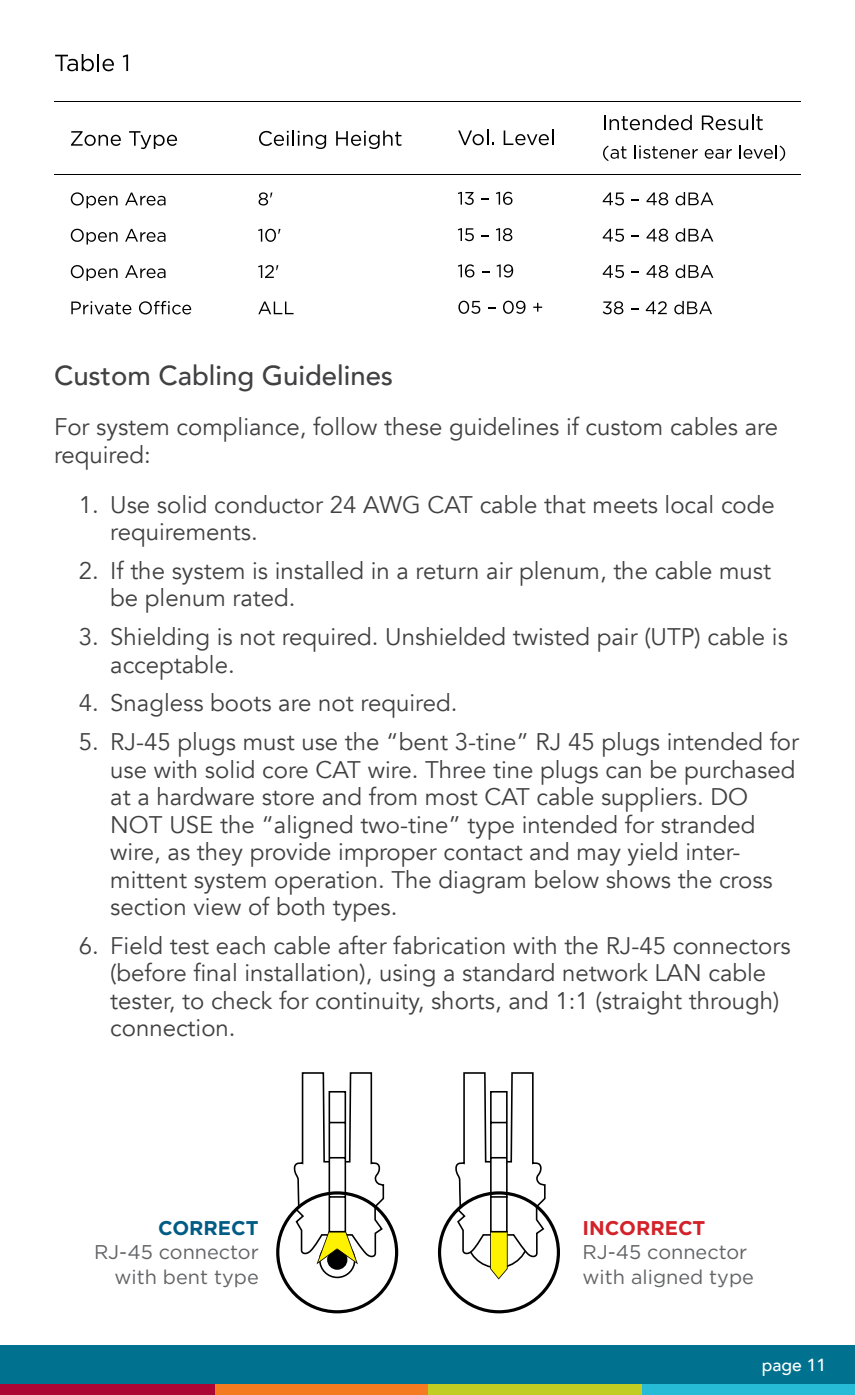
<style>
.page{position:relative;width:855px;height:1395px;background:#fff}
.page>*{position:absolute;margin:0;border:0;box-sizing:border-box;transform-origin:0 0}
.Avenir_basic_paragra{font:500 27.5px "Avenir";color:#414042}
.Avenir_basic_paragra-2{font:24px/27.5px "Avenir";color:#414042}
.t1{font:19.75px/24.2px "Gotham";color:#636466;text-align:right}
.t2{font:500 17.5px "Avenir";color:#fff}
.s1{font-weight:700;color:#005c85}
.s2{font-weight:700;color:#d2232a}
</style>
<div class="page">
<div style="left:0;top:1346px;width:855px;height:38px;background:#00728f"></div>
<div style="left:640px;top:1384px;width:215px;height:11px;background:#26bcd7"></div>
<div style="left:428px;top:1384px;width:213px;height:11px;background:#c1cd23"></div>
<div style="left:215px;top:1384px;width:213px;height:11px;background:#f47b20"></div>
<div style="left:0;top:1384px;width:215px;height:11px;background:#ab0634"></div>
<svg style="left:55px;top:54px;width:59px;height:17px"></svg>
<svg style="left:123px;top:55px;width:5px;height:16px"></svg>
<hr style="left:54px;top:101px;width:747px;height:1px;background:#000">
<svg style="left:71px;top:131px;width:50px;height:15px"></svg>
<svg style="left:129px;top:131px;width:48px;height:18px"></svg>
<svg style="left:71px;top:192px;width:47px;height:16px"></svg>
<svg style="left:125px;top:193px;width:41px;height:13px"></svg>
<svg style="left:71px;top:229px;width:47px;height:16px"></svg>
<svg style="left:125px;top:229px;width:41px;height:13px"></svg>
<svg style="left:71px;top:265px;width:47px;height:16px"></svg>
<svg style="left:125px;top:265px;width:41px;height:13px"></svg>
<svg style="left:71px;top:301px;width:120px;height:13px"></svg>
<svg style="left:259px;top:131px;width:67px;height:18px"></svg>
<svg style="left:336px;top:131px;width:66px;height:18px"></svg>
<svg style="left:259px;top:192px;width:13px;height:14px"></svg>
<svg style="left:258px;top:229px;width:23px;height:13px"></svg>
<svg style="left:258px;top:265px;width:20px;height:13px"></svg>
<svg style="left:258px;top:301px;width:36px;height:13px"></svg>
<svg style="left:458px;top:130px;width:36px;height:15px"></svg>
<svg style="left:504px;top:130px;width:49px;height:15px"></svg>
<svg style="left:458px;top:192px;width:16px;height:13px"></svg>
<svg style="left:496px;top:192px;width:17px;height:13px"></svg>
<svg style="left:458px;top:228px;width:16px;height:13px"></svg>
<svg style="left:496px;top:228px;width:16px;height:13px"></svg>
<svg style="left:458px;top:264px;width:16px;height:14px"></svg>
<svg style="left:482px;top:271px;width:7px;height:2px"></svg>
<svg style="left:497px;top:264px;width:16px;height:14px"></svg>
<svg style="left:458px;top:301px;width:22px;height:13px"></svg>
<svg style="left:488px;top:307px;width:7px;height:2px"></svg>
<svg style="left:503px;top:301px;width:23px;height:13px"></svg>
<svg style="left:533px;top:303px;width:9px;height:9px"></svg>
<svg style="left:604px;top:115px;width:88px;height:15px"></svg>
<svg style="left:702px;top:115px;width:61px;height:15px"></svg>
<svg style="left:603px;top:146px;width:24px;height:15px"></svg>
<svg style="left:635px;top:145px;width:63px;height:14px"></svg>
<svg style="left:705px;top:149px;width:27px;height:10px"></svg>
<svg style="left:740px;top:145px;width:45px;height:16px"></svg>
<svg style="left:603px;top:192px;width:21px;height:13px"></svg>
<svg style="left:646px;top:192px;width:22px;height:13px"></svg>
<svg style="left:676px;top:192px;width:37px;height:13px"></svg>
<svg style="left:603px;top:229px;width:21px;height:13px"></svg>
<svg style="left:632px;top:235px;width:7px;height:2px"></svg>
<svg style="left:646px;top:229px;width:22px;height:13px"></svg>
<svg style="left:676px;top:228px;width:37px;height:14px"></svg>
<svg style="left:603px;top:265px;width:21px;height:13px"></svg>
<svg style="left:646px;top:265px;width:22px;height:13px"></svg>
<svg style="left:676px;top:265px;width:37px;height:13px"></svg>
<svg style="left:603px;top:301px;width:20px;height:13px"></svg>
<svg style="left:646px;top:301px;width:21px;height:13px"></svg>
<svg style="left:674px;top:301px;width:38px;height:13px"></svg>
<hr style="left:54px;top:175px;width:747px;height:1px;background:#000">
<svg style="left:275px;top:1072px;width:285px;height:241px"></svg>
<p class="Avenir_basic_paragra" style="left:54px;top:352px;width:341px">Custom Cabling Guidelines</p>
<p class="Avenir_basic_paragra-2" style="left:54px;top:414px;width:726px">For system compliance, follow these guidelines if custom cables are required:</p>
<p class="Avenir_basic_paragra-2" style="left:110px;top:491px;width:666px;text-indent:-31px">1. Use solid conductor 24 AWG CAT cable that meets local code requirements.</p>
<p class="Avenir_basic_paragra-2" style="left:110px;top:557px;width:662px;text-indent:-31px">2. If the system is installed in a return air plenum, the cable must be plenum rated.</p>
<p class="Avenir_basic_paragra-2" style="left:110px;top:624px;width:679px;text-indent:-31px">3. Shielding is not required. Unshielded twisted pair (UTP) cable is acceptable.</p>
<p class="Avenir_basic_paragra-2" style="left:79px;top:690px;width:380px">4. Snagless boots are not required.</p>
<p class="Avenir_basic_paragra-2" style="left:110px;top:729px;width:690px;text-indent:-31px">5. RJ-45 plugs must use the “bent 3-tine” RJ 45 plugs intended for use with solid core CAT wire. Three tine plugs can be purchased at a hardware store and from most CAT cable suppliers. DO NOT USE the “aligned two-tine” type intended for stranded wire, as they provide improper contact and may yield inter&shy;mittent system operation. The diagram below shows the cross section view of both types.</p>
<p class="Avenir_basic_paragra-2" style="left:110px;top:932px;width:682px;text-indent:-31px">6. Field test each cable after fabrication with the RJ-45 connectors (before final installation), using a standard network LAN cable tester, to check for continuity, shorts, and 1:1 (straight through) connection.</p>
<p class="t1" style="left:94px;top:1216px;width:166px"><span class="s1">CORRECT<br></span>RJ-45 connector with bent type</p>
<p class="t1" style="left:583px;top:1216px;width:173px;text-align:left"><span class="s2">INCORRECT<br></span>RJ-45 connector with aligned type</p>
<p class="t2" style="left:762px;top:1349px;width:66px">page 11</p>
</div>
